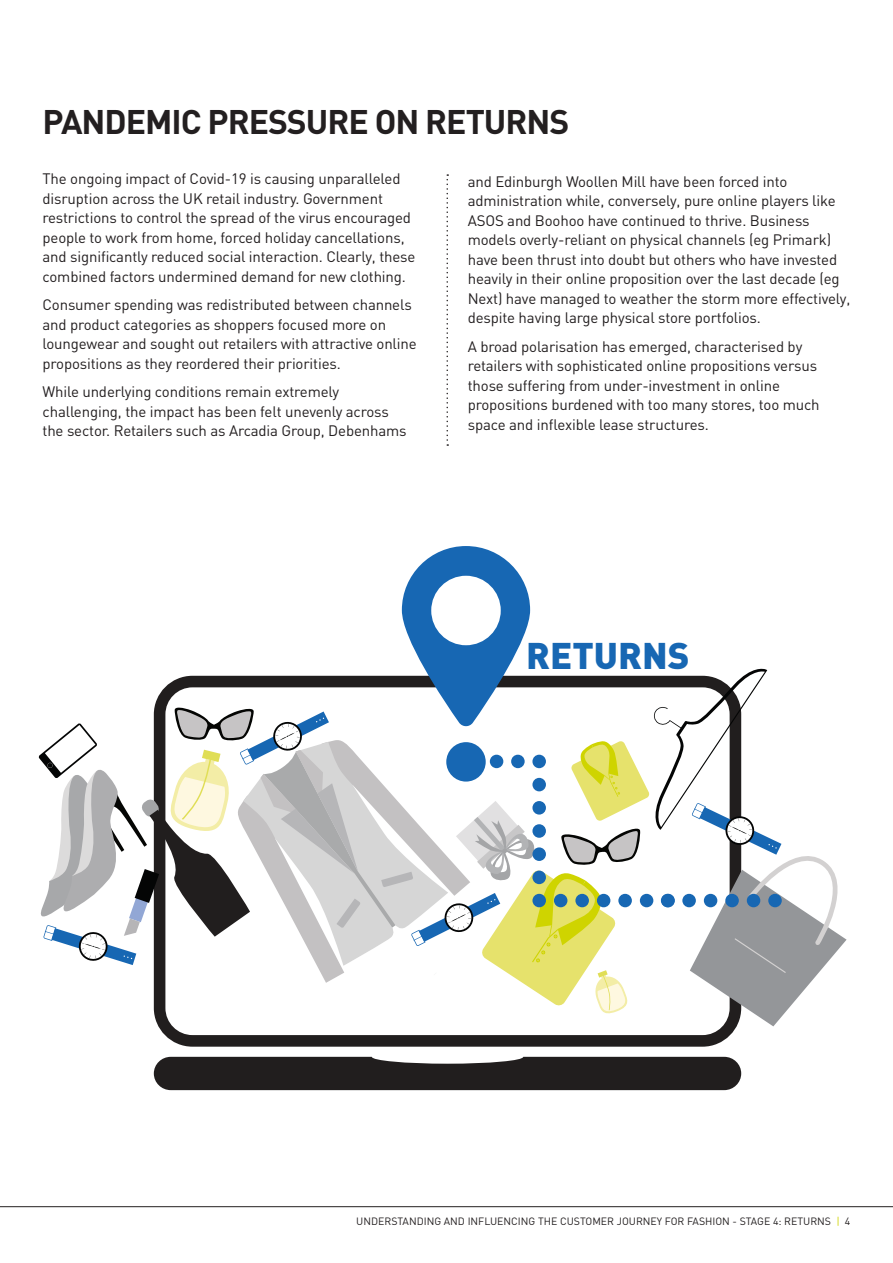
<style>
.page{position:relative;width:893px;height:1263px;background:#fff}
.page>*{position:absolute;margin:0;border:0;box-sizing:border-box;transform-origin:0 0}
.t1{font:900 36.6px "DIN";color:#1767b3}
.big_heading{font:700 33.75px "DIN";letter-spacing:-.03em;color:#231f20}
.body_text{font:15px/19.5px "DIN";letter-spacing:-.01em;color:#231f20}
.t2{font:10.5px "DIN";color:#231f20}
.s1{color:#cfd400}
</style>
<div class="page">
<svg style="left:158px;top:1026px;width:579px;height:21px"></svg>
<div style="left:154px;top:1057px;width:587px;height:33px;background:#211e1e"></div>
<svg style="left:39px;top:546px;width:808px;height:480px"></svg>
<svg style="left:446px;top:174px;width:2px;height:272px"></svg>
<hr style="left:0;top:1206px;width:893px;height:1px;background:#231f20">
<p class="big_heading" style="left:43px;top:100px;width:528px">PANDEMIC PRESSURE ON RETURNS</p>
<p class="body_text" style="left:43px;top:169px;width:374px">The ongoing impact of Covid-19 is causing unparalleled disruption across the UK retail industry. Government restrictions to control the spread of the virus encouraged people to work from home, forced holiday cancellations, and significantly reduced social interaction. Clearly, these combined factors undermined demand for new clothing.</p>
<p class="body_text" style="left:43px;top:295px;width:376px">Consumer spending was redistributed between channels and product categories as shoppers focused more on loungewear and sought out retailers with attractive online propositions as they reordered their priorities.</p>
<p class="body_text" style="left:43px;top:382px;width:366px">While underlying conditions remain extremely challenging, the impact has been felt unevenly across the sector. Retailers such as Arcadia Group, Debenhams</p>
<p class="body_text" style="left:468px;top:171px;width:384px">and Edinburgh Woollen Mill have been forced into administration while, conversely, pure online players like ASOS and Boohoo have continued to thrive. Business models overly-reliant on physical channels (eg Primark) have been thrust into doubt but others who have invested heavily in their online proposition over the last decade (eg Next) have managed to weather the storm more effectively, despite having large physical store portfolios.</p>
<p class="body_text" style="left:468px;top:336px;width:353px">A broad polarisation has emerged, characterised by retailers with sophisticated online propositions versus those suffering from under-investment in online propositions burdened with too many stores, too much space and inflexible lease structures.</p>
<p class="t1" style="left:526px;top:631px;width:165px">RETURNS</p>
<p class="t2" style="left:356px;top:1215px;width:496px">UNDERSTANDING AND INFLUENCING THE CUSTOMER JOURNEY FOR FASHION - STAGE 4: RETURNS <span class="s1">|</span> 4</p>
</div>
